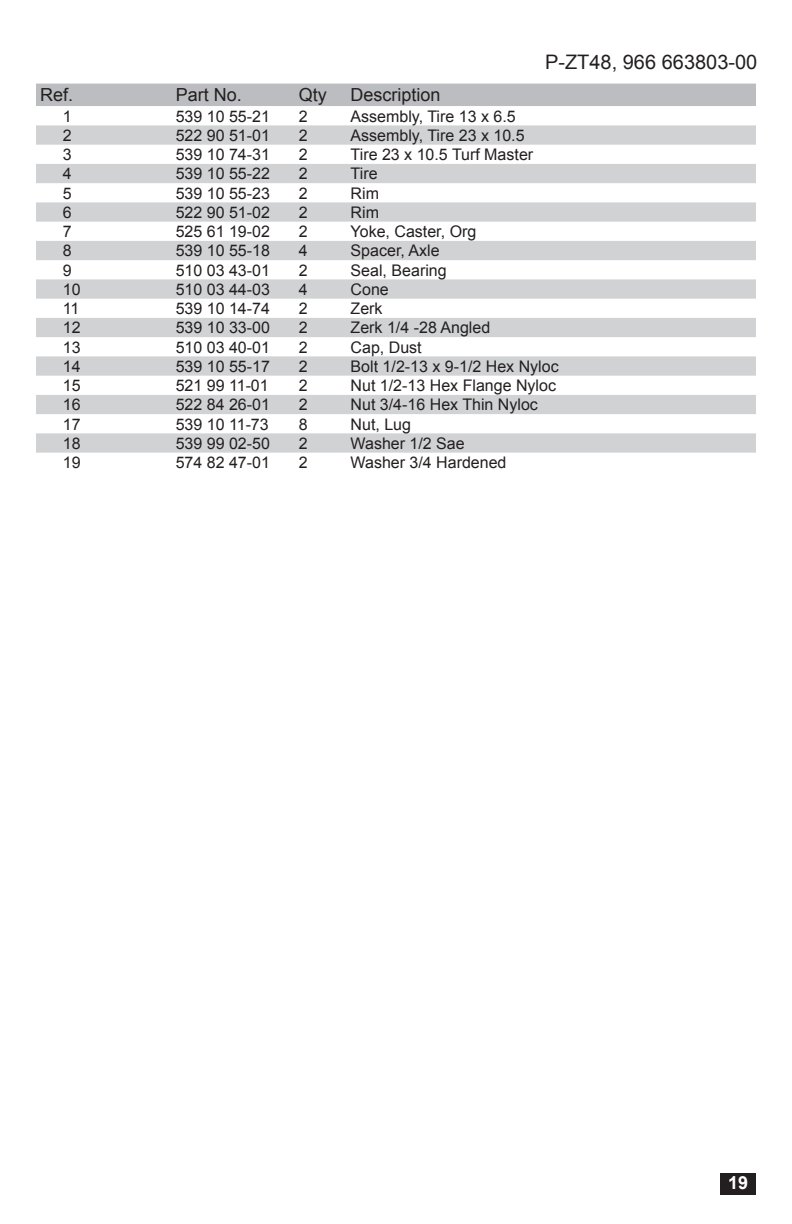
<style>
.page{position:relative;width:792px;height:1224px;background:#fff}
.page>*{position:absolute;margin:0;border:0;box-sizing:border-box;transform-origin:0 0}
.t1{font:20px "Arial";color:#231f20}
.Part_Head{font:18px "Arial";color:#231f20}
.t2{font:700 18px "Arial";color:#fff}
.PARTS{font:16px "Arial";color:#231f20}
</style>
<div class="page">
<div style="left:721px;top:1174px;width:35px;height:21px;background:#231f20"></div>
<div style="left:36px;top:84px;width:720px;height:22px;background:#bcbdc0"></div>
<svg style="left:36px;top:125px;width:720px;height:328px;fill:#d1d2d4"></svg>
<p class="t1" style="left:545px;top:48px;width:214px">P-ZT48, 966 663803-00</p>
<p class="Part_Head" style="left:40px;top:83px;width:35px">Ref.</p>
<p class="Part_Head" style="left:176px;top:83px;width:68px">Part No.</p>
<p class="Part_Head" style="left:299px;top:83px;width:30px">Qty</p>
<p class="Part_Head" style="left:351px;top:83px;width:92px">Description</p>
<p class="PARTS" style="left:63px;top:106px;width:10px">1</p>
<p class="PARTS" style="left:176px;top:106px;width:96px">539 10 55-21</p>
<p class="PARTS" style="left:299px;top:106px;width:10px">2</p>
<p class="PARTS" style="left:351px;top:106px;width:167px">Assembly, Tire 13 x 6.5</p>
<p class="PARTS" style="left:63px;top:125px;width:10px">2</p>
<p class="PARTS" style="left:176px;top:125px;width:96px">522 90 51-01</p>
<p class="PARTS" style="left:299px;top:125px;width:10px">2</p>
<p class="PARTS" style="left:351px;top:125px;width:175px">Assembly, Tire 23 x 10.5</p>
<p class="PARTS" style="left:63px;top:144px;width:10px">3</p>
<p class="PARTS" style="left:176px;top:144px;width:96px">539 10 74-31</p>
<p class="PARTS" style="left:299px;top:144px;width:10px">2</p>
<p class="PARTS" style="left:351px;top:144px;width:184px">Tire 23 x 10.5 Turf Master</p>
<p class="PARTS" style="left:63px;top:163px;width:10px">4</p>
<p class="PARTS" style="left:176px;top:163px;width:96px">539 10 55-22</p>
<p class="PARTS" style="left:299px;top:163px;width:10px">2</p>
<p class="PARTS" style="left:351px;top:163px;width:28px">Tire</p>
<p class="PARTS" style="left:63px;top:183px;width:10px">5</p>
<p class="PARTS" style="left:176px;top:183px;width:96px">539 10 55-23</p>
<p class="PARTS" style="left:299px;top:183px;width:10px">2</p>
<p class="PARTS" style="left:351px;top:183px;width:30px">Rim</p>
<p class="PARTS" style="left:63px;top:202px;width:10px">6</p>
<p class="PARTS" style="left:176px;top:202px;width:96px">522 90 51-02</p>
<p class="PARTS" style="left:299px;top:202px;width:10px">2</p>
<p class="PARTS" style="left:351px;top:202px;width:30px">Rim</p>
<p class="PARTS" style="left:63px;top:221px;width:10px">7</p>
<p class="PARTS" style="left:176px;top:221px;width:96px">525 61 19-02</p>
<p class="PARTS" style="left:299px;top:221px;width:10px">2</p>
<p class="PARTS" style="left:351px;top:221px;width:127px">Yoke, Caster, Org</p>
<p class="PARTS" style="left:63px;top:240px;width:10px">8</p>
<p class="PARTS" style="left:176px;top:240px;width:96px">539 10 55-18</p>
<p class="PARTS" style="left:299px;top:240px;width:10px">4</p>
<p class="PARTS" style="left:351px;top:240px;width:90px">Spacer, Axle</p>
<p class="PARTS" style="left:63px;top:260px;width:10px">9</p>
<p class="PARTS" style="left:176px;top:260px;width:96px">510 03 43-01</p>
<p class="PARTS" style="left:299px;top:260px;width:10px">2</p>
<p class="PARTS" style="left:351px;top:260px;width:98px">Seal, Bearing</p>
<p class="PARTS" style="left:63px;top:279px;width:19px">10</p>
<p class="PARTS" style="left:176px;top:279px;width:96px">510 03 44-03</p>
<p class="PARTS" style="left:299px;top:279px;width:10px">4</p>
<p class="PARTS" style="left:351px;top:279px;width:40px">Cone</p>
<p class="PARTS" style="left:63px;top:298px;width:18px">11</p>
<p class="PARTS" style="left:176px;top:298px;width:96px">539 10 14-74</p>
<p class="PARTS" style="left:299px;top:298px;width:10px">2</p>
<p class="PARTS" style="left:351px;top:298px;width:33px">Zerk</p>
<p class="PARTS" style="left:63px;top:317px;width:19px">12</p>
<p class="PARTS" style="left:176px;top:317px;width:96px">539 10 33-00</p>
<p class="PARTS" style="left:299px;top:317px;width:10px">2</p>
<p class="PARTS" style="left:351px;top:317px;width:141px">Zerk 1/4 -28 Angled</p>
<p class="PARTS" style="left:63px;top:337px;width:19px">13</p>
<p class="PARTS" style="left:176px;top:337px;width:96px">510 03 40-01</p>
<p class="PARTS" style="left:299px;top:337px;width:10px">2</p>
<p class="PARTS" style="left:351px;top:337px;width:73px">Cap, Dust</p>
<p class="PARTS" style="left:63px;top:356px;width:19px">14</p>
<p class="PARTS" style="left:176px;top:356px;width:96px">539 10 55-17</p>
<p class="PARTS" style="left:299px;top:356px;width:10px">2</p>
<p class="PARTS" style="left:351px;top:356px;width:210px">Bolt 1/2-13 x 9-1/2 Hex Nyloc</p>
<p class="PARTS" style="left:63px;top:375px;width:19px">15</p>
<p class="PARTS" style="left:176px;top:375px;width:95px">521 99 11-01</p>
<p class="PARTS" style="left:299px;top:375px;width:10px">2</p>
<p class="PARTS" style="left:351px;top:375px;width:207px">Nut 1/2-13 Hex Flange Nyloc</p>
<p class="PARTS" style="left:63px;top:394px;width:19px">16</p>
<p class="PARTS" style="left:176px;top:394px;width:96px">522 84 26-01</p>
<p class="PARTS" style="left:299px;top:394px;width:10px">2</p>
<p class="PARTS" style="left:351px;top:394px;width:189px">Nut 3/4-16 Hex Thin Nyloc</p>
<p class="PARTS" style="left:63px;top:413px;width:19px">17</p>
<p class="PARTS" style="left:176px;top:413px;width:95px">539 10 11-73</p>
<p class="PARTS" style="left:299px;top:413px;width:10px">8</p>
<p class="PARTS" style="left:351px;top:413px;width:62px">Nut, Lug</p>
<p class="PARTS" style="left:63px;top:433px;width:19px">18</p>
<p class="PARTS" style="left:176px;top:433px;width:96px">539 99 02-50</p>
<p class="PARTS" style="left:299px;top:433px;width:10px">2</p>
<p class="PARTS" style="left:351px;top:433px;width:116px">Washer 1/2 Sae</p>
<p class="PARTS" style="left:63px;top:452px;width:19px">19</p>
<p class="PARTS" style="left:176px;top:452px;width:96px">574 82 47-01</p>
<p class="PARTS" style="left:299px;top:452px;width:10px">2</p>
<p class="PARTS" style="left:351px;top:452px;width:157px">Washer 3/4 Hardened</p>
<p class="t2" style="left:728px;top:1171px;width:22px">19</p>
</div>
